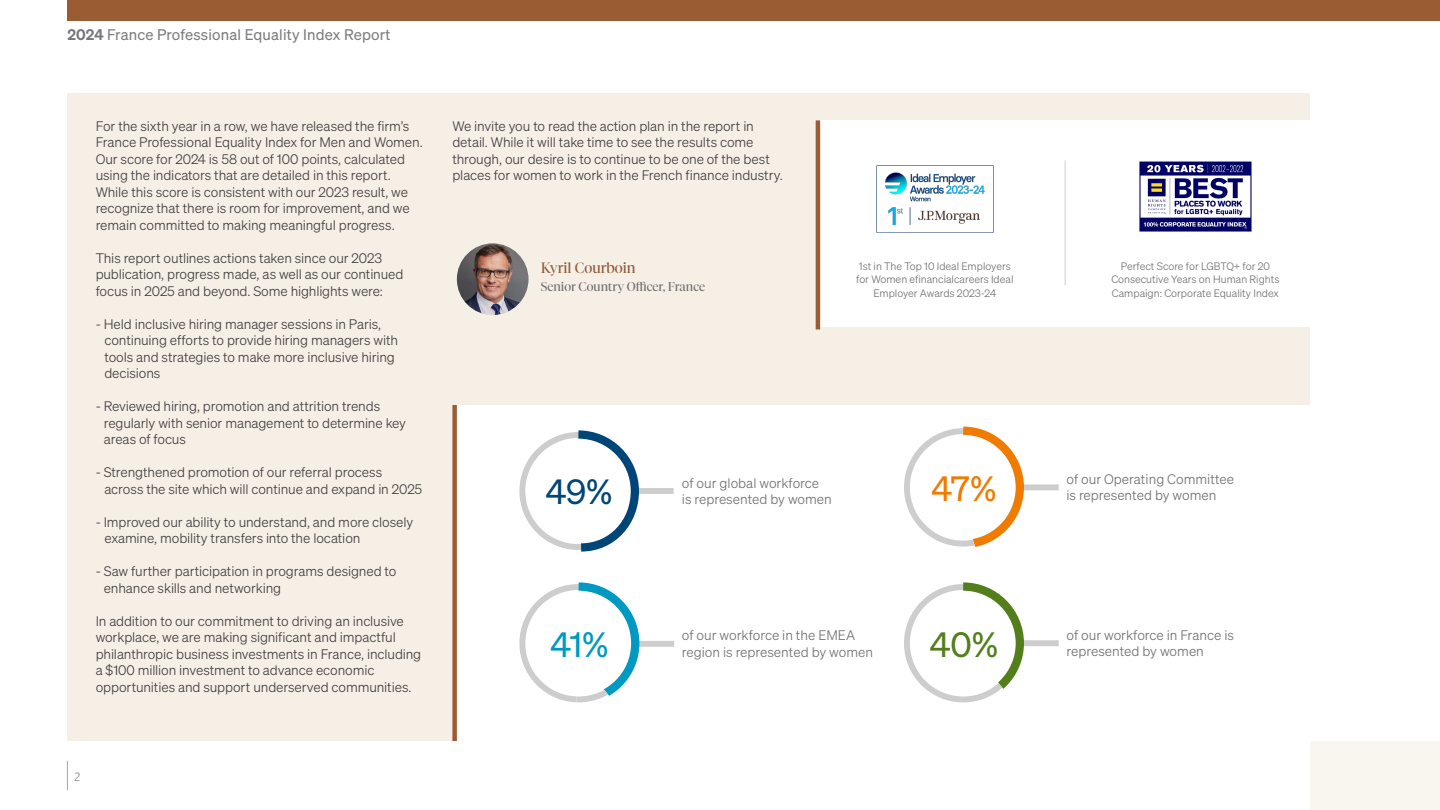
<style>
.page{position:relative;width:1440px;height:810px;background:#fff}
.page>*{position:absolute;margin:0;border:0;box-sizing:border-box;transform-origin:0 0}
.t1{font:34.28px "Sons";color:#0099c2}
.t2{font:34.28px "Sons";color:#ef7b00}
.t3{font:34.28px "Sons";color:#527e1c}
.t4{font:34.2px "Sons";color:#004577}
.t5{font:15px "Sons";letter-spacing:.01em;color:#7b7c7d}
.t6{font:15px "JPMC Tiempos";color:#8f5a39}
.t7{font:300 13.5px/16.5px "Sons";letter-spacing:-.01em;color:#414243}
.t8{font:300 13.5px "Sons";color:#6d6e6e}
.t9{font:12.75px "JPMC Tiempos";color:#6d6e6e}
.t10{font:300 12.75px "Amplitude";color:#76767b}
.t11{font:300 10.5px/13.5px "Sons";color:#6d6e6e;text-align:center}
.s1{font-weight:600;color:#76767b}
</style>
<div class="page">
<div style="left:1310px;top:741px;width:130px;height:69px;background:#f9f5ef"></div>
<div style="left:68px;top:0;width:1372px;height:20px;background:#9a5c32"></div>
<svg style="left:67px;top:761px;width:1px;height:29px"></svg>
<div style="left:68px;top:93px;width:1242px;height:648px;background:#f5efe6"></div>
<div style="left:452px;top:405px;width:858px;height:336px;background:#fff"></div>
<div style="left:637px;top:641px;width:37px;height:6px;background:#cecdcd"></div>
<div style="left:519px;top:584px;width:119px;height:118px;border:6px solid #cecdcd;border-radius:50%"></div>
<svg style="left:570px;top:582px;width:70px;height:121px"></svg>
<div style="left:1021px;top:484px;width:38px;height:6px;background:#cecdcd"></div>
<div style="left:904px;top:428px;width:118px;height:119px;border:6px solid #cecdcd;border-radius:50%"></div>
<svg style="left:955px;top:426px;width:73px;height:121px"></svg>
<div style="left:1021px;top:640px;width:38px;height:6px;background:#cecdcd"></div>
<div style="left:904px;top:584px;width:118px;height:118px;border:6px solid #cecdcd;border-radius:50%"></div>
<svg style="left:955px;top:582px;width:73px;height:121px"></svg>
<div style="left:452px;top:405px;width:5px;height:336px;background:#9a5c32"></div>
<img style="left:457px;top:243px;width:71px;height:72px;border-radius:36px">
<div style="left:636px;top:488px;width:38px;height:6px;background:#cecdcd"></div>
<div style="left:519px;top:432px;width:118px;height:118px;border:6px solid #cecdcd;border-radius:50%"></div>
<svg style="left:570px;top:430px;width:69px;height:122px"></svg>
<div style="left:816px;top:120px;width:550px;height:207px;background:#fff"></div>
<hr style="left:1065px;top:160px;width:1px;height:125px;background:#cecdcd">
<hr style="left:816px;top:120px;width:4px;height:209px;background:#9a5c32">
<img style="left:1139px;top:161px;width:113px;height:71px">
<img style="left:876px;top:165px;width:117px;height:68px">
<p class="t5" style="left:68px;top:26px;width:325px"><span class="s1">2024</span> France Professional Equality Index Report</p>
<p class="t7" style="left:96px;top:118px;width:329px">For the sixth year in a row, we have released the firm’s France Professional Equality Index for Men and Women.<br>Our score for 2024 is 58 out of 100 points, calculated using the indicators that are detailed in this report.<br>While this score is consistent with our 2023 result, we recognize that there is room for improvement, and we remain committed to making meaningful progress.</p>
<p class="t7" style="left:96px;top:250px;width:309px">This report outlines actions taken since our 2023 publication, progress made, as well as our continued focus in 2025 and beyond. Some highlights were:</p>
<p class="t7" style="left:104px;top:316px;width:295px;text-indent:-9px">- Held inclusive hiring manager sessions in Paris, continuing efforts to provide hiring managers with tools and strategies to make more inclusive hiring decisions</p>
<p class="t7" style="left:104px;top:398px;width:304px;text-indent:-8px">- Reviewed hiring, promotion and attrition trends regularly with senior management to determine key areas of focus</p>
<p class="t7" style="left:104px;top:464px;width:319px;text-indent:-9px">- Strengthened promotion of our referral process across the site which will continue and expand in 2025</p>
<p class="t7" style="left:104px;top:514px;width:310px;text-indent:-9px">- Improved our ability to understand, and more closely examine, mobility transfers into the location</p>
<p class="t7" style="left:104px;top:563px;width:294px;text-indent:-8px">- Saw further participation in programs designed to enhance skills and networking</p>
<p class="t7" style="left:96px;top:613px;width:327px">In addition to our commitment to driving an inclusive workplace, we are making significant and impactful philanthropic business investments in France, including a $100 million investment to advance economic opportunities and support underserved communities.</p>
<p class="t7" style="left:452px;top:118px;width:332px">We invite you to read the action plan in the report in detail. While it will take time to see the results come through, our desire is to continue to be one of the best places for women to work in the French finance industry.</p>
<p class="t6" style="left:541px;top:259px;width:97px">Kyril Courboin</p>
<p class="t9" style="left:541px;top:279px;width:166px">Senior Country Officer, France</p>
<p class="t11" style="left:856px;top:259px;width:159px">1st in The Top 10 Ideal Employers for Women efinancialcareers Ideal<br>Employer Awards 2023-24</p>
<h2 class="t4" style="left:546px;top:471px;width:68px">49%</h2>
<p class="t8" style="left:682px;top:475px;width:139px">of our global workforce</p>
<p class="t8" style="left:682px;top:492px;width:152px">is represented by women</p>
<h1 class="t2" style="left:932px;top:468px;width:66px">47%</h1>
<h1 class="t1" style="left:550px;top:624px;width:60px">41%</h1>
<p class="t8" style="left:682px;top:628px;width:175px">of our workforce in the EMEA</p>
<p class="t8" style="left:682px;top:644px;width:193px">region is represented by women</p>
<h1 class="t3" style="left:930px;top:624px;width:70px">40%</h1>
<p class="t10" style="left:74px;top:768px;width:7px">2</p>
<p class="t11" style="left:1111px;top:259px;width:170px">Perfect Score for LGBTQ+ for 20<br>Consecutive Years on Human Rights<br>Campaign: Corporate Equality Index</p>
<p class="t8" style="left:1066px;top:471px;width:169px">of our Operating Committee</p>
<p class="t8" style="left:1066px;top:488px;width:152px">is represented by women</p>
<p class="t8" style="left:1066px;top:627px;width:169px">of our workforce in France is</p>
<p class="t8" style="left:1066px;top:644px;width:139px">represented by women</p>
</div>
